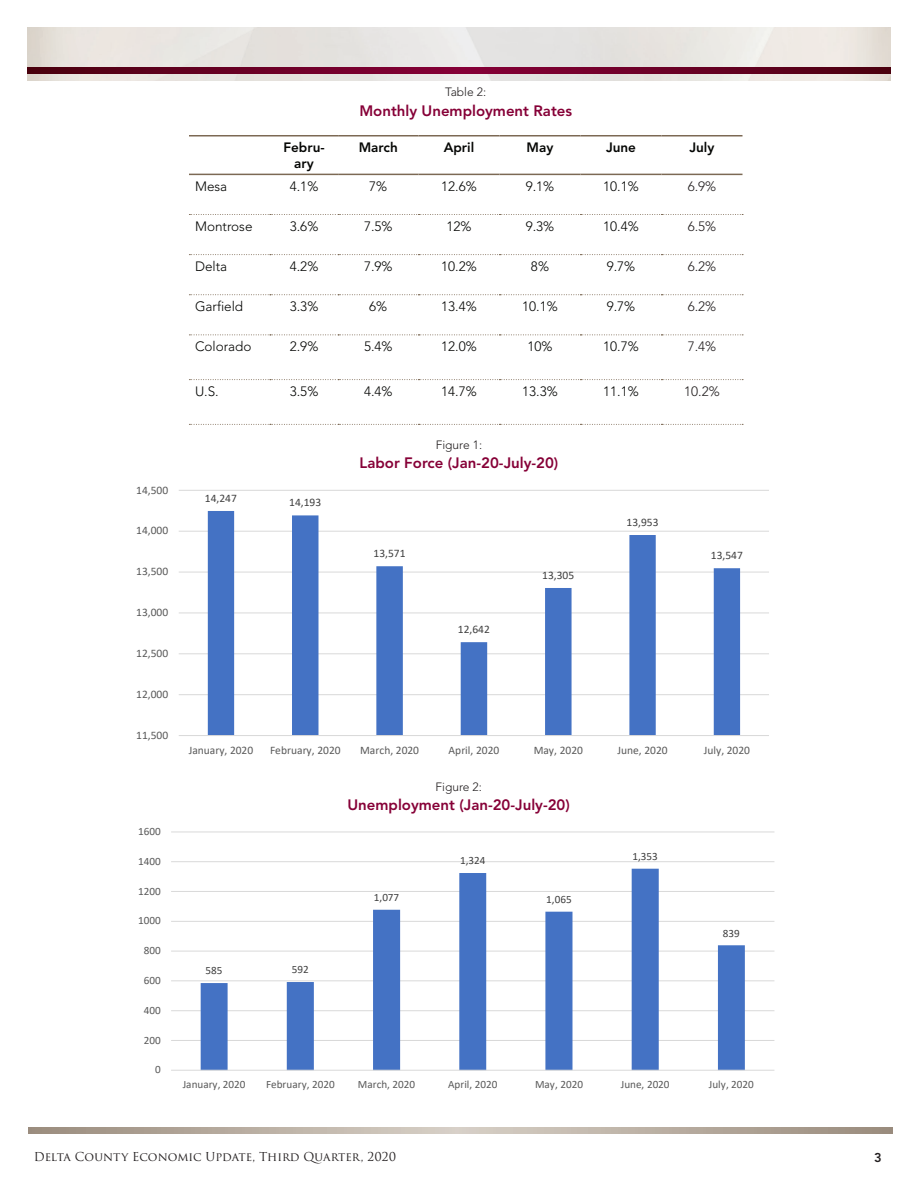
<style>
.page{position:relative;width:918px;height:1188px;background:#fff}
.page>*{position:absolute;margin:0;border:0;box-sizing:border-box;transform-origin:0 0}
.t1{font:800 15px "Avenir";color:#860037}
.t2{font:300 13.5px "Avenir";color:#040503}
.t3{font:800 13.5px/16.5px "Avenir";color:#040503;text-align:center}
.t4{font:300 13.5px "Avenir";color:#231f20}
.t5{font:800 12.75px "Avenir";color:#231f20}
.t6{font:12px "Trajan Pro 3";color:#231f20}
.t7{font:300 12px "Avenir";color:#231f20}
.t8{font:11.55px "Calibri";color:#595959}
.t9{font:11.55px "Calibri";color:#404040}
.t10{font:11.1px "Calibri";color:#595959}
.t11{font:11.1px "Calibri";color:#404040}
</style>
<div class="page">
<img style="left:27px;top:27px;width:864px;height:54px">
<svg style="left:27px;top:68px;width:864px;height:6px;background:#680023"></svg>
<svg style="left:28px;top:1128px;width:864px;height:6px;background:#b8ada1"></svg>
<svg style="left:189px;top:214px;width:554px;height:1px"></svg>
<svg style="left:189px;top:254px;width:554px;height:1px"></svg>
<svg style="left:189px;top:294px;width:554px;height:1px"></svg>
<svg style="left:189px;top:334px;width:554px;height:1px"></svg>
<svg style="left:189px;top:379px;width:554px;height:1px"></svg>
<svg style="left:189px;top:424px;width:554px;height:1px"></svg>
<hr style="left:189px;top:135px;width:81px;height:1px;background:#7c6954">
<hr style="left:270px;top:135px;width:68px;height:1px;background:#7c6954">
<hr style="left:338px;top:135px;width:80px;height:1px;background:#7c6954">
<hr style="left:418px;top:135px;width:82px;height:1px;background:#7c6954">
<hr style="left:500px;top:135px;width:80px;height:1px;background:#7c6954">
<hr style="left:580px;top:135px;width:82px;height:1px;background:#7c6954">
<hr style="left:662px;top:135px;width:80px;height:1px;background:#7c6954">
<hr style="left:189px;top:174px;width:81px;height:1px;background:#7c6954">
<hr style="left:270px;top:174px;width:68px;height:1px;background:#7c6954">
<hr style="left:338px;top:174px;width:80px;height:1px;background:#7c6954">
<hr style="left:418px;top:174px;width:82px;height:1px;background:#7c6954">
<hr style="left:500px;top:174px;width:80px;height:1px;background:#7c6954">
<hr style="left:580px;top:174px;width:82px;height:1px;background:#7c6954">
<hr style="left:662px;top:174px;width:80px;height:1px;background:#7c6954">
<hr style="left:179px;top:694px;width:590px;height:1px;background:#d9d9d9">
<hr style="left:179px;top:653px;width:590px;height:1px;background:#d9d9d9">
<hr style="left:179px;top:612px;width:590px;height:1px;background:#d9d9d9">
<hr style="left:179px;top:572px;width:590px;height:1px;background:#d9d9d9">
<hr style="left:179px;top:531px;width:590px;height:1px;background:#d9d9d9">
<hr style="left:179px;top:490px;width:590px;height:1px;background:#d9d9d9">
<svg style="left:208px;top:511px;width:532px;height:224px"></svg>
<hr style="left:179px;top:735px;width:590px;height:1px;background:#d9d9d9">
<hr style="left:171px;top:1040px;width:603px;height:1px;background:#d9d9d9">
<hr style="left:171px;top:1010px;width:603px;height:1px;background:#d9d9d9">
<hr style="left:171px;top:980px;width:603px;height:1px;background:#d9d9d9">
<hr style="left:171px;top:951px;width:603px;height:1px;background:#d9d9d9">
<hr style="left:171px;top:921px;width:603px;height:1px;background:#d9d9d9">
<hr style="left:171px;top:891px;width:603px;height:1px;background:#d9d9d9">
<hr style="left:171px;top:861px;width:603px;height:1px;background:#d9d9d9">
<hr style="left:171px;top:831px;width:603px;height:1px;background:#d9d9d9">
<svg style="left:201px;top:869px;width:544px;height:201px"></svg>
<hr style="left:171px;top:1070px;width:603px;height:1px;background:#d9d9d9">
<p class="t7" style="left:445px;top:85px;width:43px">Table 2:</p>
<p class="t1" style="left:359px;top:101px;width:214px">Monthly Unemployment Rates</p>
<p class="t3" style="left:283px;top:139px;width:43px">Febru&shy;ary</p>
<p class="t3" style="left:359px;top:139px;width:41px">March</p>
<p class="t3" style="left:444px;top:139px;width:32px">April</p>
<p class="t3" style="left:527px;top:139px;width:28px">May</p>
<p class="t3" style="left:606px;top:139px;width:31px">June</p>
<p class="t3" style="left:689px;top:139px;width:27px">July</p>
<p class="t2" style="left:195px;top:178px;width:34px">Mesa</p>
<p class="t2" style="left:290px;top:178px;width:30px">4.1%</p>
<p class="t2" style="left:369px;top:178px;width:20px">7%</p>
<p class="t2" style="left:441px;top:178px;width:37px">12.6%</p>
<p class="t2" style="left:526px;top:178px;width:30px">9.1%</p>
<p class="t2" style="left:603px;top:178px;width:37px">10.1%</p>
<p class="t4" style="left:688px;top:178px;width:30px">6.9%</p>
<p class="t2" style="left:195px;top:218px;width:59px">Montrose</p>
<p class="t2" style="left:290px;top:218px;width:30px">3.6%</p>
<p class="t2" style="left:364px;top:218px;width:30px">7.5%</p>
<p class="t2" style="left:446px;top:218px;width:27px">12%</p>
<p class="t2" style="left:526px;top:218px;width:30px">9.3%</p>
<p class="t2" style="left:603px;top:218px;width:37px">10.4%</p>
<p class="t4" style="left:688px;top:218px;width:30px">6.5%</p>
<p class="t2" style="left:195px;top:258px;width:34px">Delta</p>
<p class="t2" style="left:290px;top:258px;width:30px">4.2%</p>
<p class="t2" style="left:364px;top:258px;width:30px">7.9%</p>
<p class="t2" style="left:441px;top:258px;width:37px">10.2%</p>
<p class="t2" style="left:531px;top:258px;width:20px">8%</p>
<p class="t2" style="left:607px;top:258px;width:30px">9.7%</p>
<p class="t4" style="left:688px;top:258px;width:30px">6.2%</p>
<p class="t2" style="left:195px;top:298px;width:50px">Garfield</p>
<p class="t2" style="left:290px;top:298px;width:30px">3.3%</p>
<p class="t2" style="left:369px;top:298px;width:20px">6%</p>
<p class="t2" style="left:441px;top:298px;width:37px">13.4%</p>
<p class="t2" style="left:522px;top:298px;width:37px">10.1%</p>
<p class="t2" style="left:607px;top:298px;width:30px">9.7%</p>
<p class="t4" style="left:688px;top:298px;width:30px">6.2%</p>
<p class="t2" style="left:195px;top:338px;width:58px">Colorado</p>
<p class="t2" style="left:290px;top:338px;width:30px">2.9%</p>
<p class="t2" style="left:364px;top:338px;width:30px">5.4%</p>
<p class="t2" style="left:441px;top:338px;width:37px">12.0%</p>
<p class="t2" style="left:527px;top:338px;width:27px">10%</p>
<p class="t2" style="left:603px;top:338px;width:37px">10.7%</p>
<p class="t4" style="left:688px;top:338px;width:30px">7.4%</p>
<p class="t2" style="left:195px;top:383px;width:25px">U.S.</p>
<p class="t2" style="left:290px;top:383px;width:30px">3.5%</p>
<p class="t2" style="left:364px;top:383px;width:30px">4.4%</p>
<p class="t2" style="left:441px;top:383px;width:37px">14.7%</p>
<p class="t2" style="left:522px;top:383px;width:37px">13.3%</p>
<p class="t2" style="left:603px;top:383px;width:37px">11.1%</p>
<p class="t4" style="left:684px;top:383px;width:37px">10.2%</p>
<p class="t8" style="left:136px;top:482px;width:34px">14,500</p>
<p class="t8" style="left:136px;top:523px;width:34px">14,000</p>
<p class="t8" style="left:136px;top:563px;width:34px">13,500</p>
<p class="t8" style="left:136px;top:604px;width:34px">13,000</p>
<p class="t8" style="left:136px;top:645px;width:34px">12,500</p>
<p class="t8" style="left:136px;top:686px;width:34px">12,000</p>
<p class="t8" style="left:136px;top:727px;width:34px">11,500</p>
<p class="t10" style="left:138px;top:824px;width:24px">1600</p>
<p class="t10" style="left:138px;top:853px;width:24px">1400</p>
<p class="t10" style="left:138px;top:883px;width:24px">1200</p>
<p class="t10" style="left:138px;top:913px;width:24px">1000</p>
<p class="t10" style="left:144px;top:943px;width:18px">800</p>
<p class="t10" style="left:144px;top:973px;width:18px">600</p>
<p class="t10" style="left:144px;top:1002px;width:18px">400</p>
<p class="t10" style="left:144px;top:1032px;width:18px">200</p>
<p class="t10" style="left:155px;top:1062px;width:7px">0</p>
<p class="t9" style="left:205px;top:490px;width:34px">14,247</p>
<p class="t9" style="left:289px;top:495px;width:34px">14,193</p>
<p class="t7" style="left:436px;top:438px;width:48px">Figure 1:</p>
<p class="t1" style="left:360px;top:454px;width:200px">Labor Force (Jan-20-July-20)</p>
<p class="t9" style="left:374px;top:546px;width:34px">13,571</p>
<p class="t9" style="left:458px;top:621px;width:34px">12,642</p>
<p class="t9" style="left:542px;top:567px;width:34px">13,305</p>
<p class="t9" style="left:627px;top:514px;width:34px">13,953</p>
<p class="t9" style="left:711px;top:547px;width:34px">13,547</p>
<p class="t8" style="left:189px;top:742px;width:66px">January, 2020</p>
<p class="t8" style="left:270px;top:742px;width:72px">February, 2020</p>
<p class="t8" style="left:360px;top:742px;width:60px">March, 2020</p>
<p class="t8" style="left:449px;top:742px;width:52px">April, 2020</p>
<p class="t8" style="left:534px;top:742px;width:51px">May, 2020</p>
<p class="t8" style="left:618px;top:742px;width:52px">June, 2020</p>
<p class="t8" style="left:704px;top:742px;width:48px">July, 2020</p>
<p class="t11" style="left:206px;top:963px;width:18px">585</p>
<p class="t11" style="left:292px;top:962px;width:18px">592</p>
<p class="t7" style="left:435px;top:779px;width:48px">Figure 2:</p>
<p class="t1" style="left:347px;top:796px;width:224px">Unemployment (Jan-20-July-20)</p>
<p class="t11" style="left:374px;top:890px;width:27px">1,077</p>
<p class="t11" style="left:460px;top:853px;width:27px">1,324</p>
<p class="t11" style="left:546px;top:892px;width:27px">1,065</p>
<p class="t11" style="left:632px;top:849px;width:27px">1,353</p>
<p class="t11" style="left:723px;top:925px;width:18px">839</p>
<p class="t10" style="left:183px;top:1076px;width:64px">January, 2020</p>
<p class="t10" style="left:266px;top:1076px;width:70px">February, 2020</p>
<p class="t10" style="left:358px;top:1076px;width:59px">March, 2020</p>
<p class="t10" style="left:448px;top:1076px;width:51px">April, 2020</p>
<p class="t10" style="left:535px;top:1076px;width:49px">May, 2020</p>
<p class="t10" style="left:621px;top:1076px;width:50px">June, 2020</p>
<p class="t10" style="left:709px;top:1076px;width:46px">July, 2020</p>
<p class="t6" style="left:34px;top:1148px;width:364px">Delta County Economic Update, Third Quarter, 2020</p>
<p class="t5" style="left:874px;top:1150px;width:9px">3</p>
</div>
